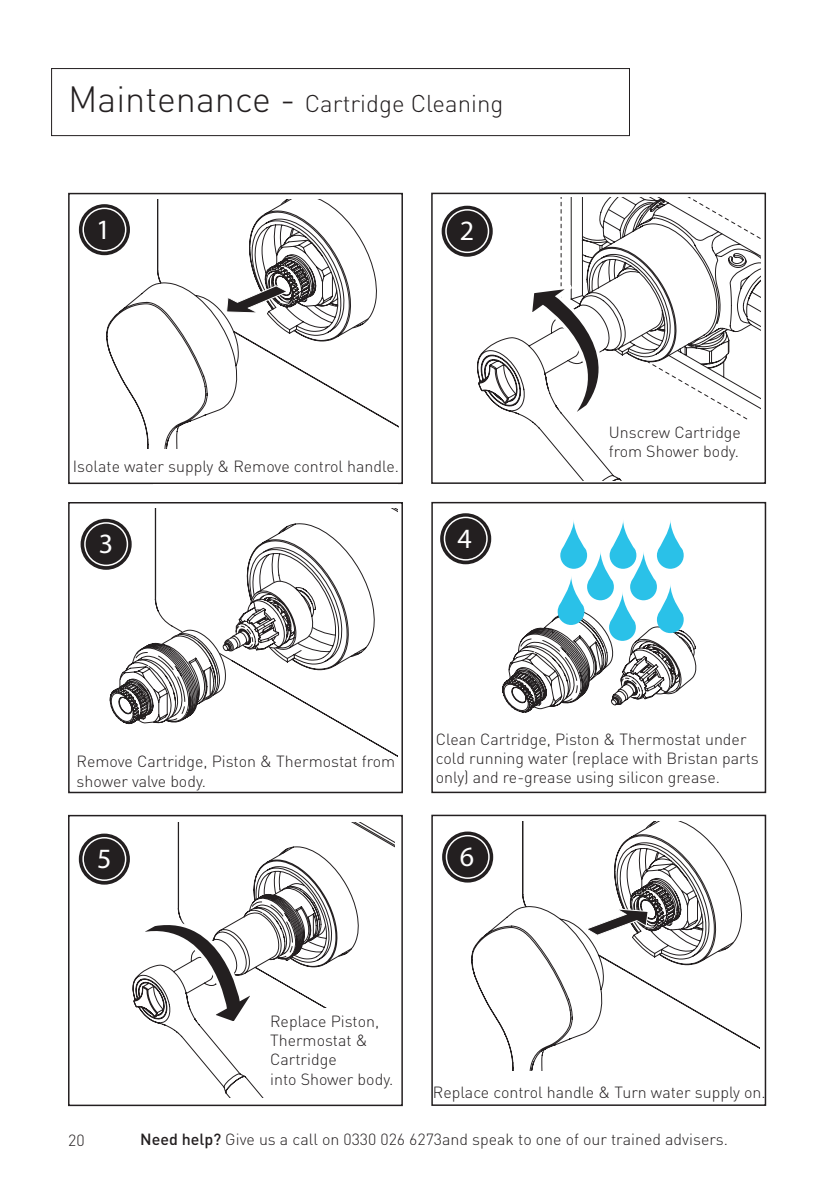
<style>
.page{position:relative;width:840px;height:1191px;background:#fff}
.page>*{position:absolute;margin:0;border:0;box-sizing:border-box;transform-origin:0 0}
.t1{font:28px "Myriad Pro";color:#fff}
.t2{font:300 24px "DINOT";color:#231f20}
.t3{font:300 16px/19.2px "DINOT";color:#231f20}
.s1{font-size:36px}
.s2{font-weight:500}
</style>
<div class="page">
<svg style="left:470px;top:821px;width:289px;height:250px"></svg>
<svg style="left:584px;top:821px;width:149px;height:144px"></svg>
<div style="left:431px;top:814px;width:334px;height:292px;border:2px solid #231f20"></div>
<div style="left:442px;top:832px;width:50px;height:50px;background:#231f20;border-radius:50%"></div>
<div style="left:442px;top:831px;width:51px;height:51px;border:2px solid #231f20;border-radius:50%"></div>
<div style="left:445px;top:835px;width:44px;height:44px;border:2px solid #fff;border-radius:50%"></div>
<div style="left:51px;top:68px;width:578px;height:68px;border:1px solid #231f20"></div>
<div style="left:68px;top:193px;width:335px;height:291px;border:2px solid #231f20"></div>
<svg style="left:106px;top:199px;width:292px;height:250px"></svg>
<div style="left:80px;top:205px;width:49px;height:49px;background:#231f20;border-radius:50%"></div>
<div style="left:79px;top:204px;width:51px;height:51px;border:2px solid #231f20;border-radius:50%"></div>
<div style="left:82px;top:208px;width:44px;height:43px;border:2px solid #fff;border-radius:50%"></div>
<svg style="left:109px;top:643px;width:45px;height:82px"></svg>
<svg style="left:154px;top:508px;width:243px;height:249px"></svg>
<div style="left:81px;top:519px;width:50px;height:50px;background:#231f20;border-radius:50%"></div>
<div style="left:81px;top:519px;width:51px;height:51px;border:2px solid #231f20;border-radius:50%"></div>
<div style="left:84px;top:522px;width:44px;height:44px;border:2px solid #fff;border-radius:50%"></div>
<div style="left:68px;top:502px;width:335px;height:291px;border:2px solid #231f20"></div>
<svg style="left:477px;top:207px;width:144px;height:273px"></svg>
<div style="left:431px;top:193px;width:334px;height:291px;border:2px solid #231f20"></div>
<div style="left:442px;top:206px;width:49px;height:50px;background:#231f20;border-radius:50%"></div>
<div style="left:441px;top:206px;width:51px;height:51px;border:2px solid #231f20;border-radius:50%"></div>
<div style="left:445px;top:209px;width:44px;height:44px;border:2px solid #fff;border-radius:50%"></div>
<svg style="left:526px;top:198px;width:234px;height:246px"></svg>
<div style="left:743px;top:420px;width:17px;height:8px;background:#fff"></div>
<svg style="left:177px;top:822px;width:217px;height:186px"></svg>
<div style="left:68px;top:815px;width:334px;height:291px;border:2px solid #231f20"></div>
<svg style="left:109px;top:883px;width:217px;height:224px"></svg>
<div style="left:79px;top:834px;width:50px;height:50px;background:#231f20;border-radius:50%"></div>
<div style="left:79px;top:833px;width:51px;height:51px;border:2px solid #231f20;border-radius:50%"></div>
<div style="left:82px;top:837px;width:44px;height:44px;border:2px solid #fff;border-radius:50%"></div>
<div style="left:319px;top:1008px;width:77px;height:42px;background:#fff"></div>
<div style="left:440px;top:514px;width:50px;height:49px;background:#231f20;border-radius:50%"></div>
<div style="left:440px;top:513px;width:51px;height:51px;border:2px solid #231f20;border-radius:50%"></div>
<div style="left:443px;top:516px;width:44px;height:44px;border:2px solid #fff;border-radius:50%"></div>
<div style="left:431px;top:502px;width:334px;height:291px;border:2px solid #231f20"></div>
<svg style="left:502px;top:520px;width:195px;height:193px"></svg>
<h2 class="t2" style="left:68px;top:87px;width:436px"><span class="s1">Maintenance -</span> Cartridge Cleaning</h2>
<h1 class="t1" style="left:96px;top:212px;width:16px">1</h1>
<h1 class="t1" style="left:459px;top:213px;width:16px">2</h1>
<p class="t3" style="left:73px;top:456px;width:327px">Isolate water supply &amp; Remove control handle.</p>
<h1 class="t1" style="left:99px;top:527px;width:16px">3</h1>
<h1 class="t1" style="left:457px;top:521px;width:16px">4</h1>
<p class="t3" style="left:608px;top:422px;width:134px">Unscrew Cartridge from Shower body.</p>
<p class="t3" style="left:77px;top:751px;width:320px">Remove Cartridge, Piston &amp; Thermostat from shower valve body.</p>
<h1 class="t1" style="left:97px;top:841px;width:16px">5</h1>
<p class="t3" style="left:435px;top:728px;width:324px">Clean Cartridge, Piston &amp; Thermostat under cold running water (replace with Bristan parts only) and re-grease using silicon grease.</p>
<h1 class="t1" style="left:459px;top:839px;width:16px">6</h1>
<p class="t3" style="left:270px;top:1011px;width:125px">Replace Piston,<br>Thermostat &amp;<br>Cartridge<br>into Shower body.</p>
<p class="t3" style="left:432px;top:1082px;width:334px">Replace control handle &amp; Turn water supply on.</p>
<p class="t3" style="left:68px;top:1129px;width:18px">20</p>
<p class="t3" style="left:140px;top:1129px;width:589px"><span class="s2">Need help?</span> Give us a call on 0330 026 6273and speak to one of our trained advisers.</p>
</div>
